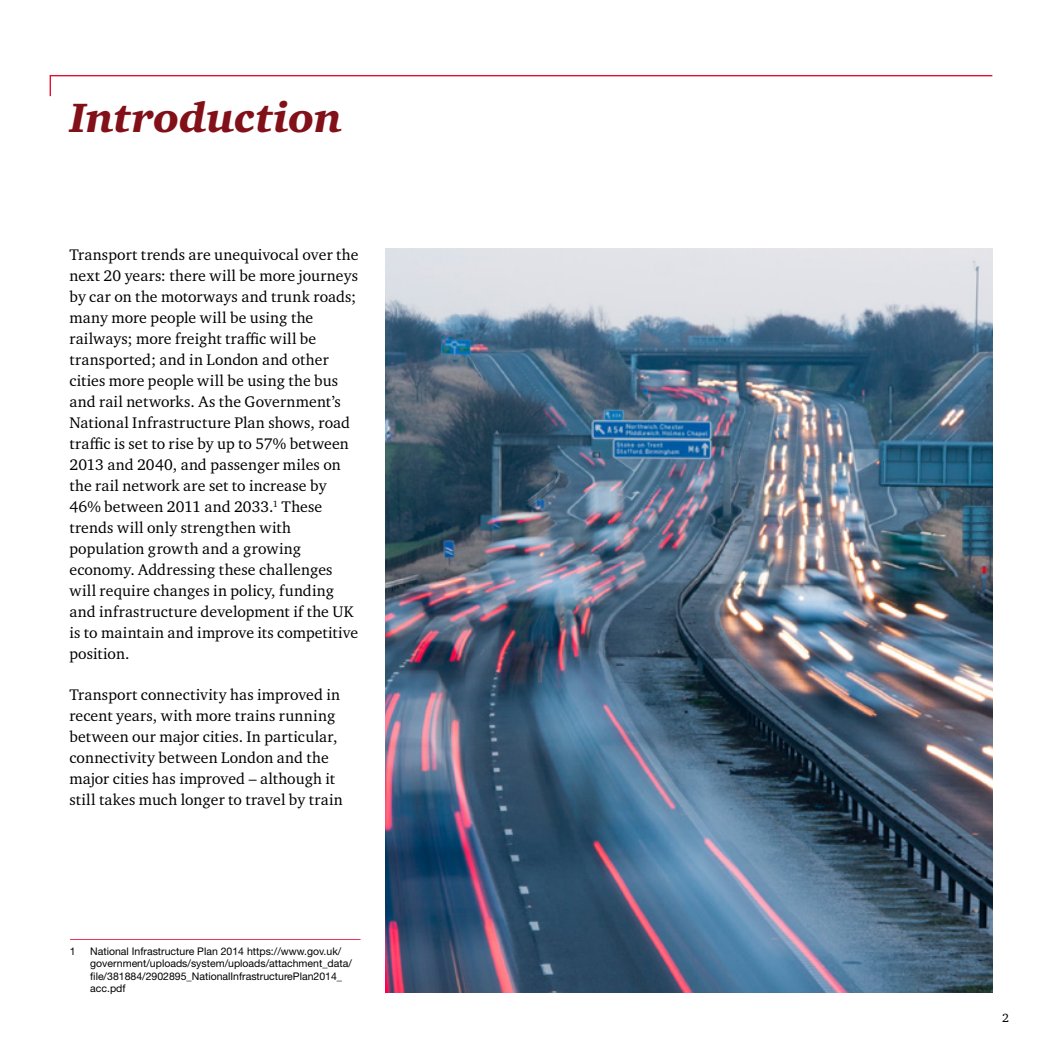
<style>
.page{position:relative;width:1042px;height:1042px;background:#fff}
.page>*{position:absolute;margin:0;border:0;box-sizing:border-box;transform-origin:0 0}
.t1{font:italic 900 42px "Charter ITC Std";color:#821018}
.t2{font:15.75px/21px "Charter ITC Std";letter-spacing:.01em;color:#000}
.t3{font:12.25px "Charter ITC Std";color:#000}
.t4{font:10.5px/12.6px "Helvetica Neue";color:#000}
</style>
<div class="page">
<svg style="left:49px;top:75px;width:944px;height:22px"></svg>
<img style="left:385px;top:248px;width:607px;height:744px">
<hr style="left:70px;top:939px;width:290px;height:1px;background:#e8345a">
<h1 class="t1" style="left:69px;top:91px;width:274px">Introduction</h1>
<p class="t2" style="left:69px;top:244px;width:290px">Transport trends are unequivocal over the next 20 years: there will be more journeys by car on the motorways and trunk roads; many more people will be using the railways; more freight traffic will be transported; and in London and other cities more people will be using the bus and rail networks. As the Government’s National Infrastructure Plan shows, road traffic is set to rise by up to 57% between 2013 and 2040, and passenger miles on the rail network are set to increase by 46% between 2011 and 2033.<sup>1</sup> These trends will only strengthen with population growth and a growing economy. Addressing these challenges will require changes in policy, funding and infrastructure development if the UK is to maintain and improve its competitive position.</p>
<p class="t2" style="left:69px;top:684px;width:275px">Transport connectivity has improved in recent years, with more trains running between our major cities. In particular, connectivity between London and the major cities has improved – although it still takes much longer to travel by train</p>
<p class="t4" style="left:70px;top:944px;width:7px">1</p>
<p class="t4" style="left:90px;top:944px;width:263px">National Infrastructure Plan 2014 https://www.gov.uk/ government/uploads/system/uploads/attachment_data/ file/381884/2902895_NationalInfrastructurePlan2014_ acc.pdf</p>
<p class="t3" style="left:1002px;top:1009px;width:8px">2</p>
</div>
